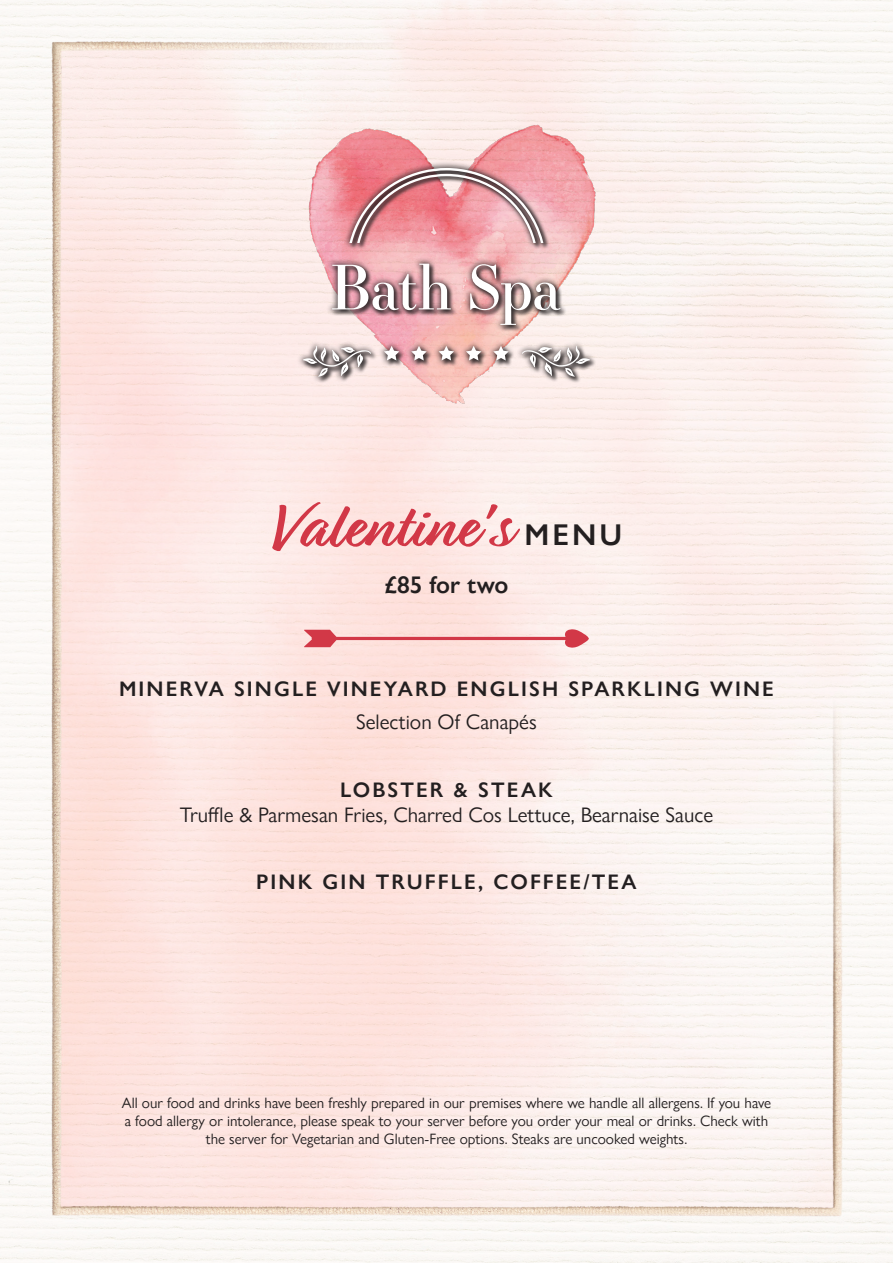
<style>
.page{position:relative;width:893px;height:1263px;background:#fff}
.page>*{position:absolute;margin:0;border:0;box-sizing:border-box;transform-origin:0 0}
.t1{font:700 66px "Relation";color:#d23847}
.t2{font:600 24px "Gill Sans Nova";color:#231f20}
.Dish{font:21px/25.2px "Gill Sans Nova";color:#231f20;text-align:center}
.Dish-2{font:600 21px "Gill Sans Nova";letter-spacing:.1em;color:#231f20}
.t3{font:15px/18px "Gill Sans Nova";color:#231f20;text-align:center}
.s1{font-family:"Gill Sans Nova";font-weight:600;font-size:30px;color:#231f20}
.s2{font-weight:600}
</style>
<div class="page">
<img style="left:0;top:0;width:893px;height:1263px">
<img style="left:261px;top:108px;width:371px;height:314px">
<svg style="left:304px;top:629px;width:285px;height:19px;background:#f0b3b4"></svg>
<div style="left:297px;top:161px;width:299px;height:222px;background:#231f20;opacity:.75"></div>
<svg style="left:349px;top:168px;width:194px;height:75px;background:#da8f96"></svg>
<svg style="left:384px;top:346px;width:15px;height:14px"></svg>
<svg style="left:493px;top:346px;width:16px;height:14px"></svg>
<svg style="left:439px;top:346px;width:15px;height:14px"></svg>
<svg style="left:466px;top:346px;width:15px;height:14px"></svg>
<svg style="left:411px;top:346px;width:16px;height:14px"></svg>
<svg style="left:303px;top:346px;width:68px;height:31px;background:#bcb1b0"></svg>
<svg style="left:522px;top:346px;width:68px;height:31px;background:#bcb4b2"></svg>
<svg style="left:332px;top:264px;width:119px;height:46px"></svg>
<svg style="left:470px;top:264px;width:91px;height:61px"></svg>
<p class="t1" style="left:271px;top:488px;width:353px">Valentine's <span class="s1">MENU</span></p>
<p class="t2" style="left:384px;top:570px;width:126px">£85 for two</p>
<p class="Dish-2" style="left:119px;top:675px;width:656px">MINERVA SINGLE VINEYARD ENGLISH SPARKLING WINE</p>
<p class="Dish" style="left:356px;top:709px;width:182px">Selection Of Canapés</p>
<p class="Dish" style="left:180px;top:777px;width:535px"><span class="s2">LOBSTER &amp; STEAK<br></span>Truffle &amp; Parmesan Fries, Charred Cos Lettuce, Bearnaise Sauce</p>
<p class="Dish-2" style="left:256px;top:869px;width:382px">PINK GIN TRUFFLE, COFFEE/TEA</p>
<p class="t3" style="left:122px;top:1094px;width:651px">All our food and drinks have been freshly prepared in our premises where we handle all allergens. If you have a food allergy or intolerance, please speak to your server before you order your meal or drinks. Check with the server for Vegetarian and Gluten-Free options. Steaks are uncooked weights.</p>
</div>
